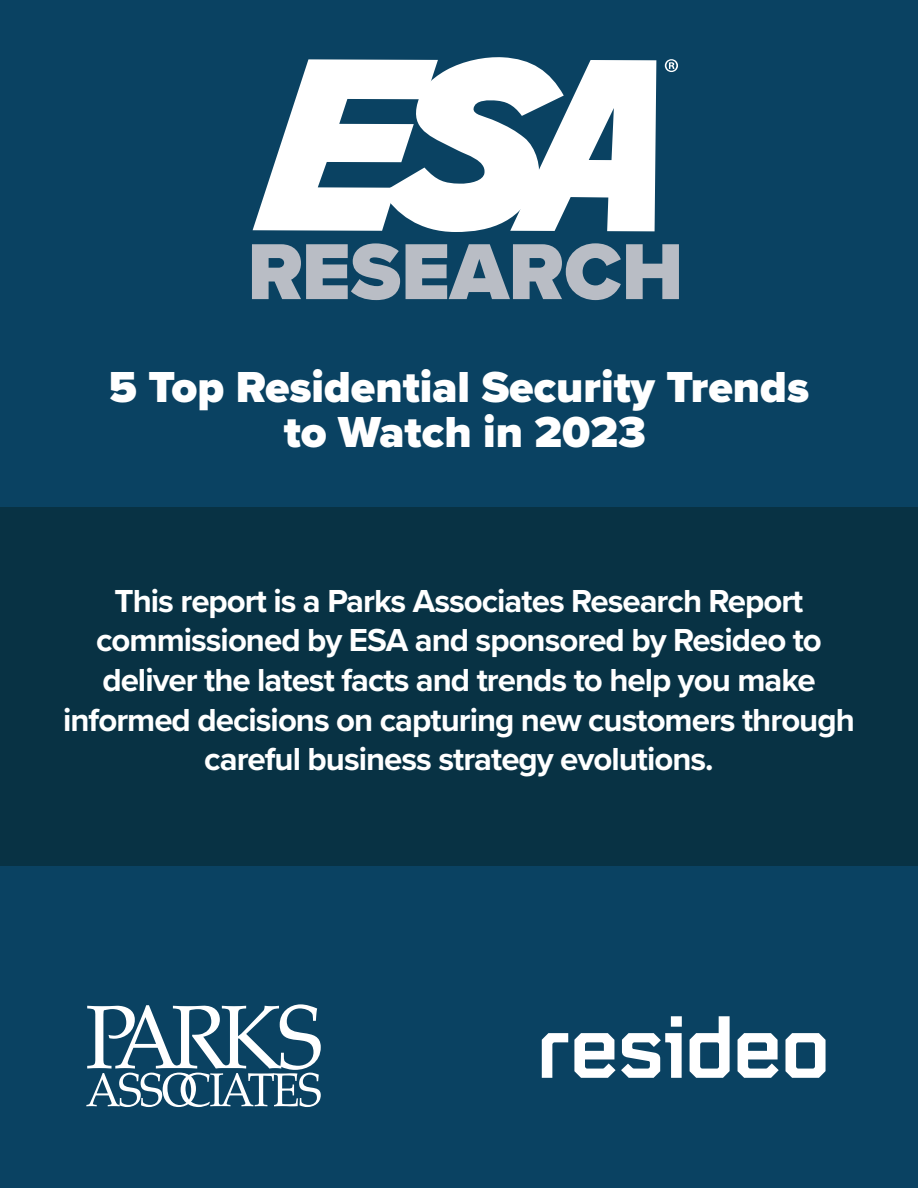
<style>
.page{position:relative;width:918px;height:1188px;background:#0a4262}
.page>*{position:absolute;margin:0;border:0;box-sizing:border-box;transform-origin:0 0}
.t1{font:900 82.2px "Proxima Nova";color:#b9bdc5}
.t2{font:900 45px/45px "Proxima Nova";color:#fff;text-align:center}
.t3{font:700 33px/39.6px "Proxima Nova";letter-spacing:-.03em;color:#fff;text-align:center}
</style>
<div class="page">
<div style="left:0;top:507px;width:918px;height:359px;background:#083244"></div>
<svg style="left:253px;top:57px;width:403px;height:175px"></svg>
<svg style="left:665px;top:59px;width:13px;height:13px"></svg>
<svg style="left:86px;top:1004px;width:235px;height:103px"></svg>
<svg style="left:542px;top:1016px;width:284px;height:62px"></svg>
<h1 class="t1" style="left:248px;top:210px;width:437px">RESEARCH</h1>
<p class="t2" style="left:109px;top:364px;width:702px">5 Top Residential Security Trends to Watch in 2023</p>
<p class="t3" style="left:63px;top:580px;width:793px">This report is a Parks Associates Research Report commissioned by ESA and sponsored by Resideo to deliver the latest facts and trends to help you make informed decisions on capturing new customers through careful business strategy evolutions.</p>
</div>
